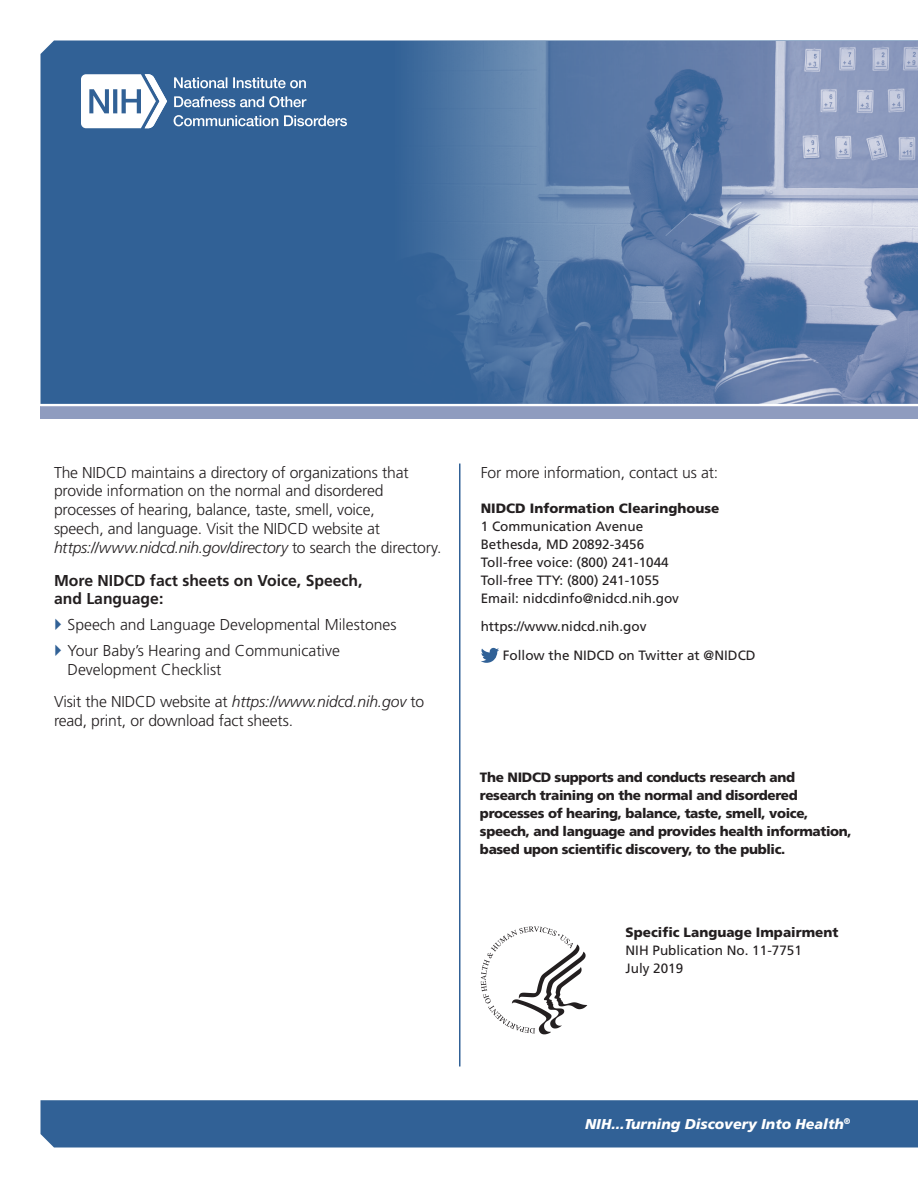
<style>
.page{position:relative;width:918px;height:1188px;background:#fff}
.page>*{position:absolute;margin:0;border:0;box-sizing:border-box;transform-origin:0 0}
.t1{font:300 15.75px/18.9px "Frutiger LT Std";letter-spacing:-.01em;color:#231f20}
.t2{font:700 15.75px/18.9px "Frutiger LT Std";color:#231f20}
.t3{font:italic 900 14.25px "Frutiger LT Std";color:#fff}
.t4{font:13.5px/18px "Frutiger LT Std";color:#231f20}
.t5{font:900 13.5px/18px "Frutiger LT Std";letter-spacing:-.025em;color:#231f20}
.t6{font:900 13.5px "Frutiger LT Std";color:#231f20}
.s1{font-style:italic}
</style>
<div class="page">
<div style="left:40px;top:1100px;width:878px;height:48px;background:#316196"></div>
<div style="left:40px;top:405px;width:878px;height:13px;background:#8f9cbf"></div>
<hr style="left:459px;top:464px;width:1px;height:602px;background:#316196">
<svg style="left:481px;top:926px;width:106px;height:108px"></svg>
<svg style="left:481px;top:648px;width:18px;height:15px"></svg>
<div style="left:40px;top:40px;width:878px;height:364px;background:#316196"></div>
<img style="left:390px;top:42px;width:528px;height:362px">
<svg style="left:81px;top:74px;width:86px;height:54px"></svg>
<svg style="left:174px;top:115px;width:173px;height:11px"></svg>
<svg style="left:174px;top:96px;width:132px;height:11px"></svg>
<svg style="left:174px;top:77px;width:132px;height:11px"></svg>
<hr style="left:38px;top:404px;width:880px;height:2px;background:#fff">
<p class="t1" style="left:54px;top:463px;width:389px">The NIDCD maintains a directory of organizations that provide information on the normal and disordered processes of hearing, balance, taste, smell, voice,<br>speech, and language. Visit the NIDCD website at <span class="s1">https://www.nidcd.nih.gov/directory</span> to search the directory.</p>
<p class="t2" style="left:54px;top:571px;width:310px">More NIDCD fact sheets on Voice, Speech, and Language:</p>
<p class="t1" style="left:67px;top:612px;width:331px;line-height:25.7px">Speech and Language Developmental Milestones<br>Your Baby’s Hearing and Communicative</p>
<p class="t1" style="left:54px;top:653px;width:372px;line-height:32.4px;text-indent:13px">Development Checklist<br>Visit the NIDCD website at <span class="s1">https://www.nidcd.nih.gov</span> to</p>
<p class="t1" style="left:54px;top:711px;width:241px">read, print, or download fact sheets.</p>
<p class="t1" style="left:481px;top:463px;width:239px">For more information, contact us at:</p>
<p class="t6" style="left:481px;top:500px;width:240px">NIDCD Information Clearinghouse</p>
<p class="t4" style="left:481px;top:517px;width:200px">1 Communication Avenue<br>Bethesda, MD 20892-3456<br>Toll-free voice: (800) 241-1044<br>Toll-free TTY: (800) 241-1055<br>Email: nidcdinfo@nidcd.nih.gov</p>
<p class="t4" style="left:503px;top:612px;width:254px;line-height:28.5px;text-indent:-22px">https://www.nidcd.nih.gov<br>Follow the NIDCD on Twitter at @NIDCD</p>
<p class="t5" style="left:480px;top:768px;width:373px">The NIDCD supports and conducts research and research training on the normal and disordered processes of hearing, balance, taste, smell, voice, speech, and language and provides health information, based upon scientific discovery, to the public.</p>
<p class="t6" style="left:626px;top:924px;width:214px">Specific Language Impairment</p>
<p class="t4" style="left:626px;top:941px;width:178px">NIH Publication No. 11-7751<br>July 2019</p>
<p class="t3" style="left:585px;top:1116px;width:267px">NIH...Turning Discovery Into Health<sup>®</sup></p>
</div>
